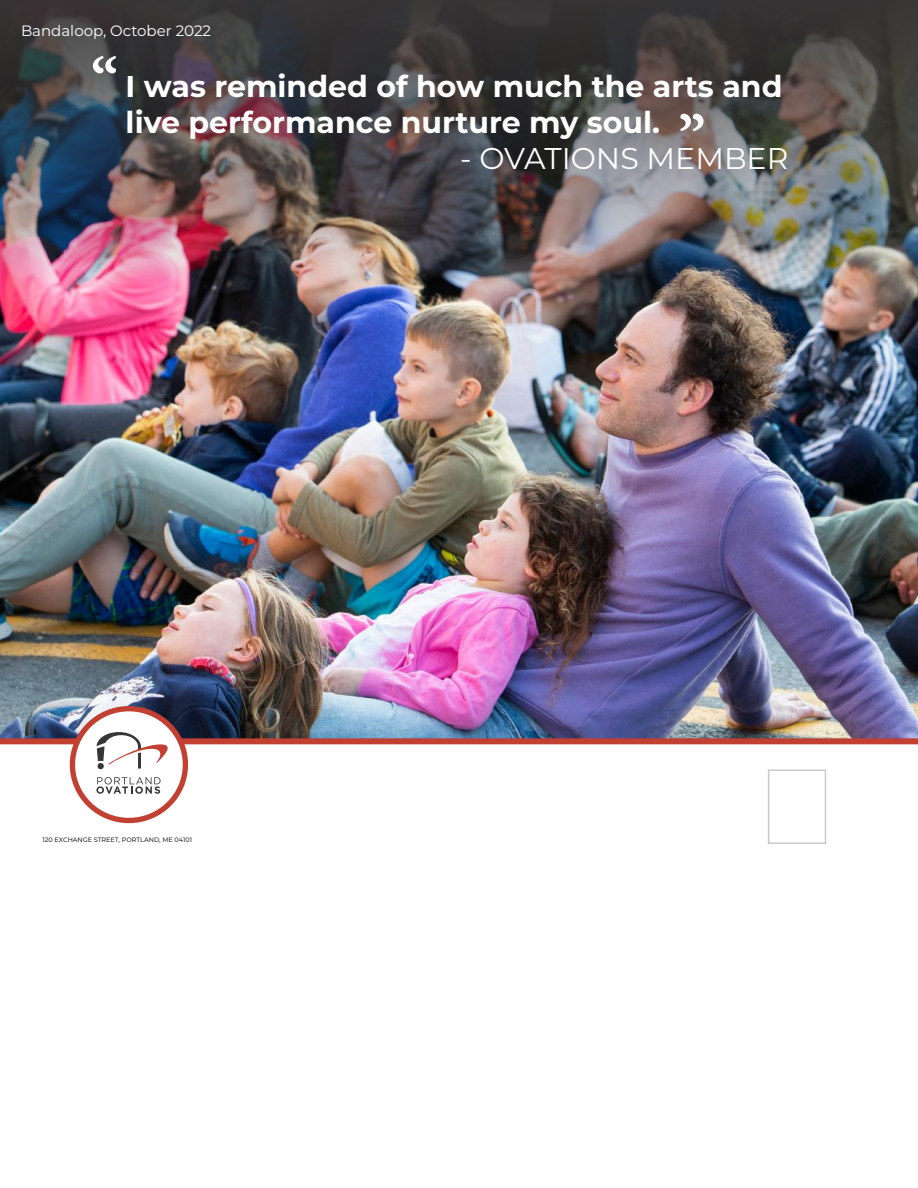
<style>
.page{position:relative;width:918px;height:1188px;background:#fff}
.page>*{position:absolute;margin:0;border:0;box-sizing:border-box;transform-origin:0 0}
.t1{font:700 61.5px "Minion Pro";color:#fff}
.t2{font:700 30px/36px "Montserrat";color:#fff}
.t3{font:30px "Montserrat";color:#fff}
.t4{font:15px "Montserrat";color:#fff}
.t5{font:500 6.45px "Montserrat";color:#373535}
</style>
<div class="page">
<img style="left:0;top:282px;width:918px;height:456px">
<img style="left:0;top:0;width:918px;height:282px">
<div style="left:0;top:738px;width:918px;height:6px;background:#c24032"></div>
<div style="left:72px;top:709px;width:113px;height:111px;background:#fff;border-radius:50%"></div>
<div style="left:70px;top:706px;width:118px;height:117px;border:5px solid #c24032;border-radius:50%"></div>
<svg style="left:97px;top:732px;width:76px;height:37px"></svg>
<svg style="left:96px;top:777px;width:65px;height:17px"></svg>
<p class="t4" style="left:21px;top:21px;width:192px">Bandaloop, October 2022</p>
<h1 class="t1" style="left:91px;top:37px;width:29px">“</h1>
<p class="t2" style="left:126px;top:67px;width:658px">I was reminded of how much the arts and live performance nurture my soul.</p>
<p class="t3" style="left:460px;top:138px;width:330px">- OVATIONS MEMBER</p>
<h1 class="t1" style="left:705px;top:150px;width:29px;rotate:-180deg">“</h1>
<p class="t5" style="left:42px;top:836px;width:151px">120 EXCHANGE STREET, PORTLAND, ME 04101</p>
</div>
